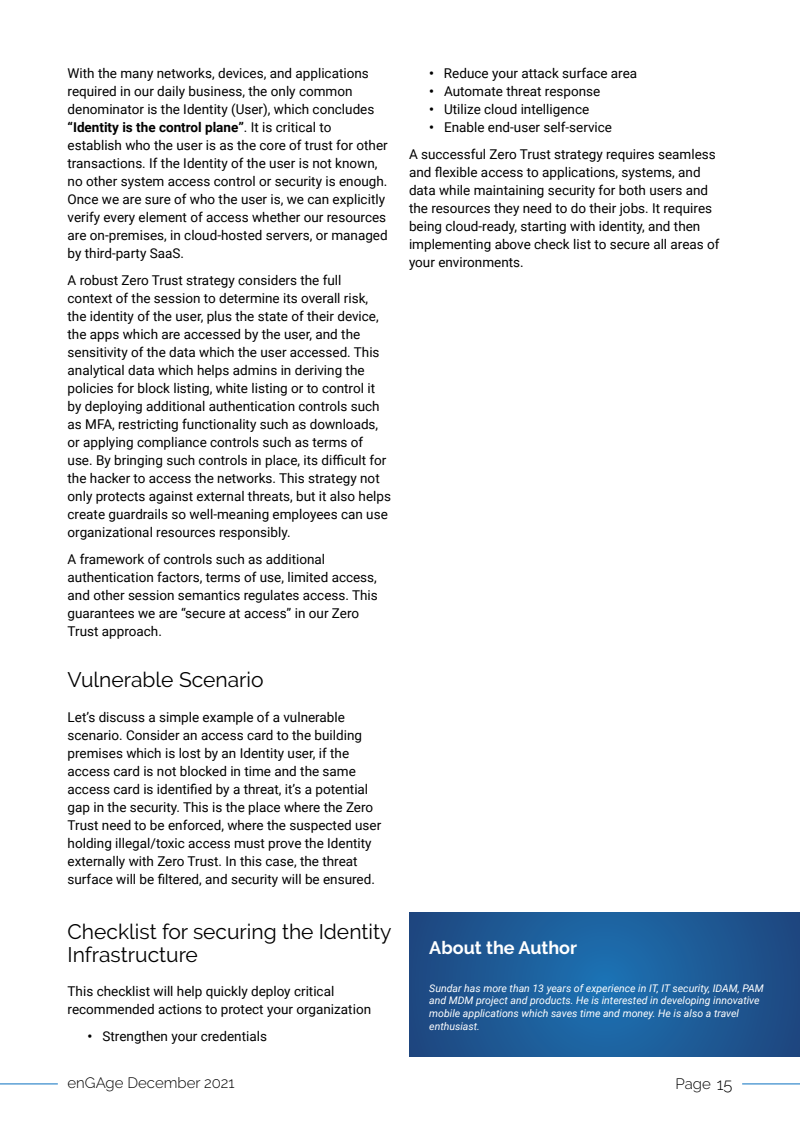
<style>
.page{position:relative;width:800px;height:1124px;background:#fff}
.page>*{position:absolute;margin:0;border:0;box-sizing:border-box;transform-origin:0 0}
.t1{font:21px/22.5px "Raleway";color:#000}
.t2{font:700 18px "Raleway";color:#fff}
.t3{font:300 15px "Raleway";color:#000}
.t4{font:13.5px/18px "Roboto";color:#000}
.t5{font:italic 10.5px/12.6px "Roboto";color:#fff}
.s1{font-weight:700}
.s2{font-size:16.5px}
</style>
<div class="page">
<svg style="left:409px;top:912px;width:390px;height:144px;background:#1d5a96"></svg>
<hr style="left:0;top:1082px;width:58px;height:2px;background:#5ca0d5">
<hr style="left:741px;top:1082px;width:58px;height:2px;background:#5ca0d5">
<p class="t4" style="left:68px;top:63px;width:321px">With the many networks, devices, and applications required in our daily business, the only common denominator is the Identity (User), which concludes <span class="s1">“Identity is the control plane”</span>. It is critical to establish who the user is as the core of trust for other transactions. If the Identity of the user is not known, no other system access control or security is enough.<br>Once we are sure of who the user is, we can explicitly verify every element of access whether our resources are on-premises, in cloud-hosted servers, or managed by third-party SaaS.</p>
<p class="t4" style="left:68px;top:270px;width:325px">A robust Zero Trust strategy considers the full<br>context of the session to determine its overall risk,<br>the identity of the user, plus the state of their device, the apps which are accessed by the user, and the sensitivity of the data which the user accessed. This analytical data which helps admins in deriving the policies for block listing, white listing or to control it by deploying additional authentication controls such as MFA, restricting functionality such as downloads, or applying compliance controls such as terms of use. By bringing such controls in place, its difficult for the hacker to access the networks. This strategy not only protects against external threats, but it also helps create guardrails so well-meaning employees can use organizational resources responsibly.</p>
<p class="t4" style="left:68px;top:549px;width:311px">A framework of controls such as additional authentication factors, terms of use, limited access, and other session semantics regulates access. This guarantees we are “secure at access” in our Zero Trust approach.</p>
<h1 class="t1" style="left:68px;top:668px;width:197px">Vulnerable Scenario</h1>
<p class="t4" style="left:68px;top:707px;width:315px">Let’s discuss a simple example of a vulnerable scenario. Consider an access card to the building premises which is lost by an Identity user, if the access card is not blocked in time and the same access card is identified by a threat, it’s a potential gap in the security. This is the place where the Zero Trust need to be enforced, where the suspected user holding illegal/toxic access must prove the Identity externally with Zero Trust. In this case, the threat surface will be filtered, and security will be ensured.</p>
<h1 class="t1" style="left:68px;top:920px;width:325px">Checklist for securing the Identity<br>Infrastructure</h1>
<p class="t4" style="left:68px;top:981px;width:305px">This checklist will help quickly deploy critical recommended actions to protect your organization</p>
<p class="t4" style="left:88px;top:1026px;width:181px"><span class="s1">•</span> Strengthen your credentials</p>
<p class="t4" style="left:429px;top:63px;width:209px"><span class="s1">•</span> Reduce your attack surface area</p>
<p class="t4" style="left:429px;top:81px;width:173px"><span class="s1">•</span> Automate threat response</p>
<p class="t4" style="left:429px;top:99px;width:161px"><span class="s1">•</span> Utilize cloud intelligence</p>
<p class="t4" style="left:409px;top:113px;width:308px;line-height:27px;text-indent:20px"><span class="s1">•</span> Enable end-user self-service<br>A successful Zero Trust strategy requires seamless</p>
<p class="t4" style="left:409px;top:162px;width:312px">and flexible access to applications, systems, and data while maintaining security for both users and the resources they need to do their jobs. It requires being cloud-ready, starting with identity, and then implementing above check list to secure all areas of your environments.</p>
<h2 class="t2" style="left:429px;top:937px;width:149px">About the Author</h2>
<p class="t5" style="left:429px;top:981px;width:336px">Sundar has more than 13 years of experience in IT, IT security, IDAM, PAM and MDM project and products. He is interested in developing innovative mobile applications which saves time and money. He is also a travel enthusiast.</p>
<p class="t3" style="left:68px;top:1074px;width:168px">enGAge December 2021</p>
<p class="t3" style="left:675px;top:1074px;width:58px">Page <span class="s2">15</span></p>
</div>
